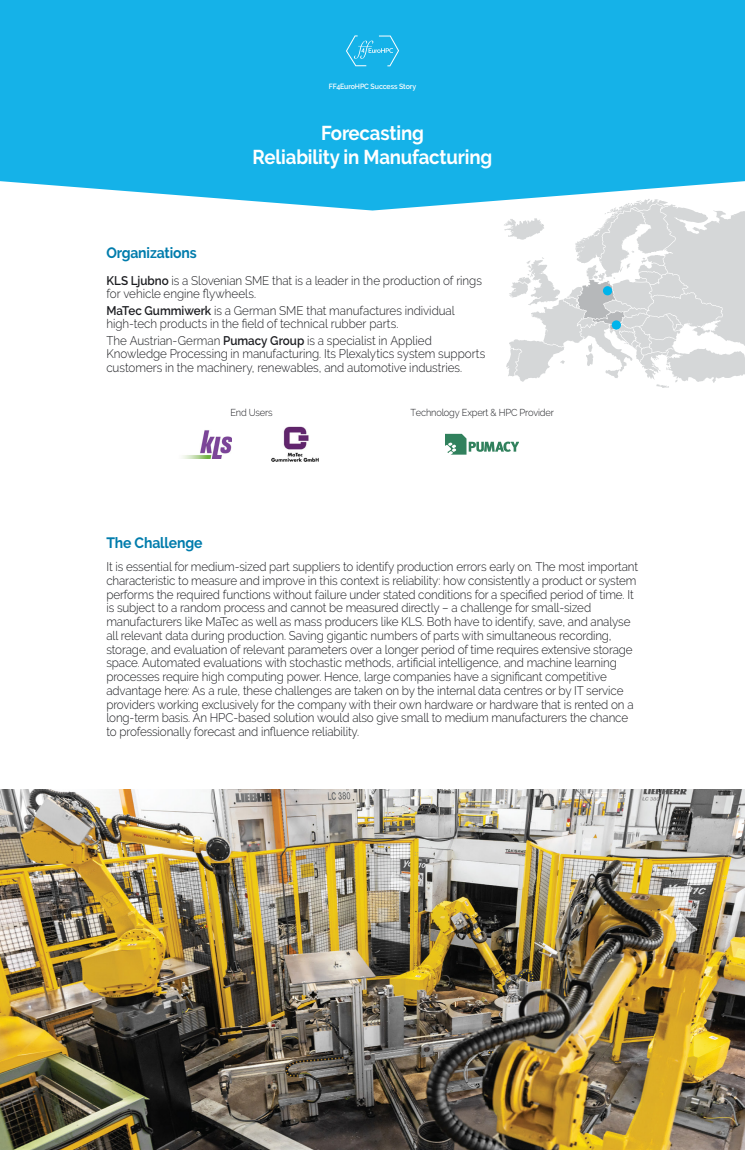
<style>
.page{position:relative;width:745px;height:1150px;background:#fff}
.page>*{position:absolute;margin:0;border:0;box-sizing:border-box;transform-origin:0 0}
.t1{font:700 20px/24px "Raleway";letter-spacing:-.01em;color:#fff;text-align:center;scale:.93 1}
.t2{font:700 15px "Raleway";letter-spacing:-.01em;color:#007cac;scale:.93 1}
.t3{font:300 12.5px/13.8px "Raleway";letter-spacing:-.01em;color:#1b1c20;scale:.93 1}
.t4{font:300 10px "Raleway";letter-spacing:-.02em;color:#1b1c20;scale:.93 1}
.t5{font:600 7.5px "Raleway";letter-spacing:-.01em;color:#fff;scale:.93 1}
.s1{font-weight:600}
</style>
<div class="page">
<div style="left:0;top:0;width:744px;height:210px;background:#15b2e8"></div>
<svg style="left:345px;top:35px;width:54px;height:31px;background:#2fbaea"></svg>
<svg style="left:502px;top:199px;width:242px;height:189px"></svg>
<div style="left:611px;top:320px;width:9px;height:9px;background:#00b4eb;border-radius:50%"></div>
<div style="left:602px;top:286px;width:9px;height:9px;background:#00b4eb;border-radius:50%"></div>
<img style="left:182px;top:430px;width:49px;height:28px">
<img style="left:271px;top:426px;width:48px;height:36px">
<svg style="left:445px;top:434px;width:73px;height:20px"></svg>
<img style="left:0;top:789px;width:744px;height:360px">
<p class="t5" style="left:329px;top:82px;width:95px">FF4EuroHPC Success Story</p>
<p class="t2" style="left:106px;top:244px;width:99px">Organizations</p>
<h1 class="t1" style="left:252px;top:121px;width:259px">Forecasting<br>Reliability in Manufacturing</h1>
<p class="t3" style="left:106px;top:273px;width:405px"><span class="s1">KLS Ljubno</span> is a Slovenian SME that is a leader in the production of rings for vehicle engine flywheels.</p>
<p class="t3" style="left:106px;top:303px;width:376px"><span class="s1">MaTec Gummiwerk</span> is a German SME that manufactures individual high-tech products in the field of technical rubber parts.</p>
<p class="t3" style="left:106px;top:333px;width:409px">The Austrian-German <span class="s1">Pumacy Group</span> is a specialist in Applied<br>Knowledge Processing in manufacturing. Its Plexalytics system supports customers in the machinery, renewables, and automotive industries.</p>
<p class="t4" style="left:230px;top:406px;width:47px">End Users</p>
<p class="t4" style="left:410px;top:406px;width:156px">Technology Expert &amp; HPC Provider</p>
<p class="t2" style="left:106px;top:534px;width:105px">The Challenge</p>
<p class="t3" style="left:106px;top:559px;width:573px">It is essential for medium-sized part suppliers to identify production errors early on. The most important characteristic to measure and improve in this context is reliability: how consistently a product or system performs the required functions without failure under stated conditions for a specified period of time. It is subject to a random process and cannot be measured directly – a challenge for small-sized manufacturers like MaTec as well as mass producers like KLS. Both have to identify, save, and analyse all relevant data during production. Saving gigantic numbers of parts with simultaneous recording, storage, and evaluation of relevant parameters over a longer period of time requires extensive storage space. Automated evaluations with stochastic methods, artificial intelligence, and machine learning processes require high computing power. Hence, large companies have a significant competitive advantage here: As a rule, these challenges are taken on by the internal data centres or by IT service providers working exclusively for the company with their own hardware or hardware that is rented on a long-term basis. An HPC-based solution would also give small to medium manufacturers the chance to professionally forecast and influence reliability.</p>
</div>
